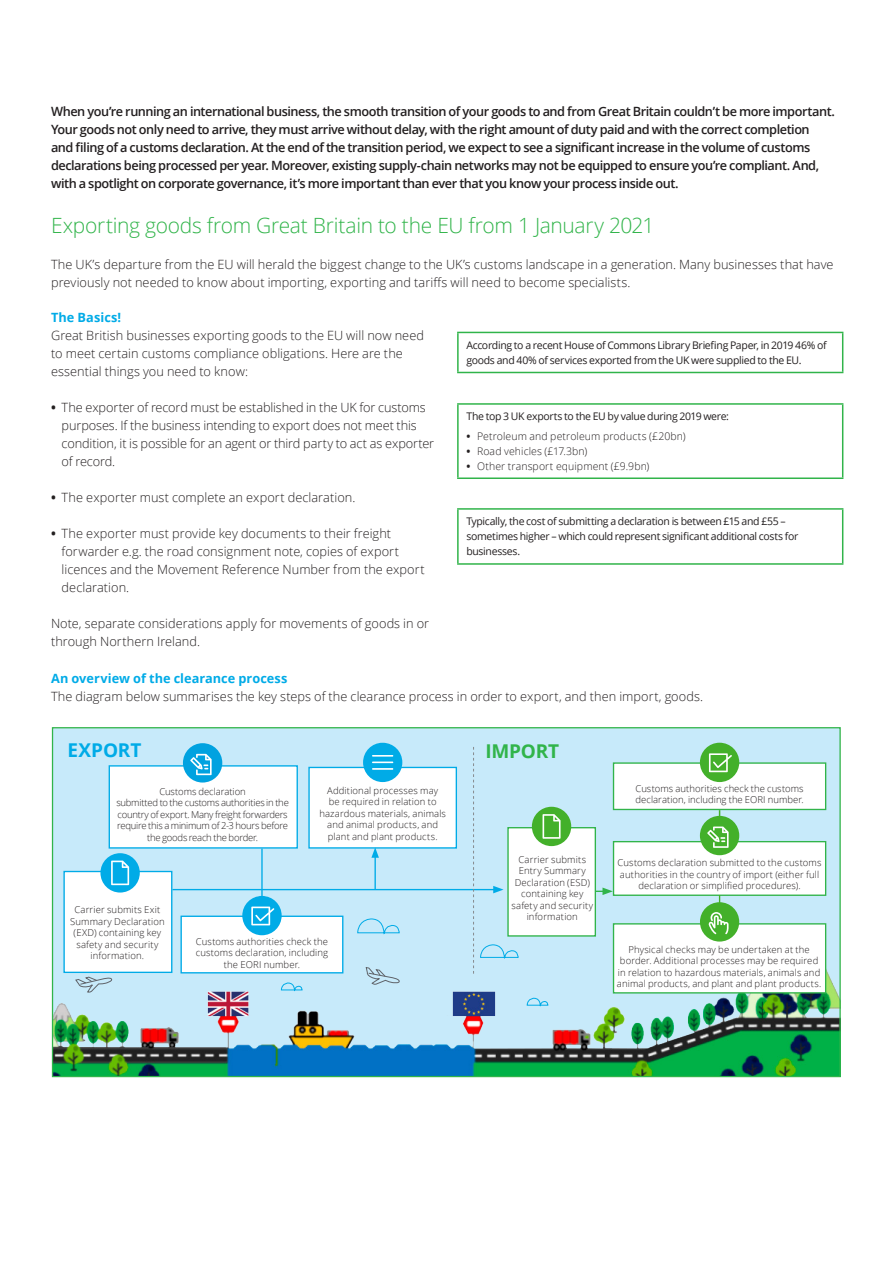
<style>
.page{position:relative;width:893px;height:1263px;background:#fff}
.page>*{position:absolute;margin:0;border:0;box-sizing:border-box;transform-origin:0 0}
.Introduction__14_18p{font:300 21px "Open Sans";letter-spacing:-.015em;color:#31b44a}
.Body_copy__8_5_12pt{font:700 19.05px "Open Sans";letter-spacing:-.005em;color:#00abe7}
.Body_copy__8_5_12pt-2{font:700 19.05px "Open Sans";letter-spacing:-.01em;color:#31b44a}
.Body_copy__8_5_12pt-3{font:300 12.75px/18px "Open Sans";color:#231f20}
.Body_copy__8_5_12pt-4{font:600 12.75px/18px "Open Sans";letter-spacing:-.035em;color:#231f20}
.Subhead_A__8_5_12pt{font:700 12.75px "Open Sans";letter-spacing:.005em;color:#00abe7}
.Body_copy__8_5_12pt-5{font:10.5px/15px "Open Sans";letter-spacing:-.03em;color:#231f20}
.t1{font:300 10.5px "Open Sans";letter-spacing:.01em;color:#231f20}
.Body_copy__8_5_12pt-6{font:300 9.45px/11.4px "Open Sans";letter-spacing:.015em;color:#231f20;text-align:center}
.Body_copy__8_5_12pt-7{font:300 9.45px/11.4px "Open Sans";letter-spacing:-.025em;color:#231f20;text-align:center}
.Body_copy__8_5_12pt-8{font:300 9.45px "Open Sans";letter-spacing:-.005em;color:#231f20}
.s1{font-weight:700}
</style>
<div class="page">
<div style="left:53px;top:728px;width:787px;height:348px;background:#c7eafa"></div>
<img style="left:54px;top:843px;width:785px;height:232px">
<div style="left:63px;top:871px;width:109px;height:102px;background:#fff;border:1px solid #00abe7"></div>
<svg style="left:100px;top:853px;width:40px;height:39px"></svg>
<div style="left:308px;top:767px;width:149px;height:82px;background:#fff;border:1px solid #00abe7"></div>
<div style="left:613px;top:923px;width:213px;height:70px;background:#fff;border:1px solid #31b44a"></div>
<div style="left:180px;top:915px;width:163px;height:58px;background:#fff;border:1px solid #00abe7"></div>
<svg style="left:242px;top:896px;width:40px;height:39px"></svg>
<div style="left:109px;top:765px;width:189px;height:84px;background:#fff;border:1px solid #00abe7"></div>
<hr style="left:172px;top:889px;width:324px;height:1px;background:#00abe7">
<svg style="left:493px;top:886px;width:11px;height:7px"></svg>
<hr style="left:374px;top:855px;width:2px;height:34px;background:#00abe7">
<svg style="left:371px;top:847px;width:8px;height:11px"></svg>
<div style="left:244px;top:864px;width:23px;height:13px;background:#c7eafa"></div>
<hr style="left:261px;top:849px;width:2px;height:55px;background:#00abe7">
<div style="left:613px;top:841px;width:213px;height:55px;background:#fff;border:1px solid #31b44a"></div>
<svg style="left:700px;top:810px;width:39px;height:45px"></svg>
<div style="left:507px;top:827px;width:89px;height:110px;background:#fff;border:1px solid #31b44a"></div>
<svg style="left:363px;top:743px;width:39px;height:39px"></svg>
<div style="left:613px;top:762px;width:213px;height:48px;background:#fff;border:1px solid #31b44a"></div>
<svg style="left:700px;top:743px;width:39px;height:39px"></svg>
<svg style="left:357px;top:919px;width:43px;height:20px"></svg>
<svg style="left:480px;top:945px;width:39px;height:18px"></svg>
<svg style="left:281px;top:983px;width:21px;height:10px"></svg>
<svg style="left:527px;top:998px;width:21px;height:10px"></svg>
<svg style="left:75px;top:976px;width:39px;height:17px"></svg>
<svg style="left:365px;top:967px;width:35px;height:18px"></svg>
<svg style="left:473px;top:747px;width:1px;height:227px"></svg>
<svg style="left:596px;top:887px;width:17px;height:8px"></svg>
<svg style="left:700px;top:895px;width:39px;height:46px"></svg>
<svg style="left:532px;top:807px;width:39px;height:39px"></svg>
<svg style="left:183px;top:743px;width:39px;height:39px"></svg>
<hr style="left:457px;top:332px;width:386px;height:1px;background:#31b44a">
<hr style="left:457px;top:333px;width:2px;height:39px;background:#31b44a">
<hr style="left:842px;top:333px;width:1px;height:39px;background:#31b44a">
<hr style="left:457px;top:372px;width:386px;height:1px;background:#31b44a">
<hr style="left:457px;top:403px;width:386px;height:2px;background:#31b44a">
<hr style="left:457px;top:405px;width:2px;height:72px;background:#31b44a">
<hr style="left:842px;top:405px;width:1px;height:72px;background:#31b44a">
<hr style="left:457px;top:477px;width:386px;height:2px;background:#31b44a">
<hr style="left:457px;top:508px;width:386px;height:2px;background:#31b44a">
<hr style="left:457px;top:510px;width:2px;height:53px;background:#31b44a">
<hr style="left:842px;top:510px;width:1px;height:53px;background:#31b44a">
<hr style="left:457px;top:563px;width:386px;height:2px;background:#31b44a">
<p class="Body_copy__8_5_12pt-4" style="left:51px;top:102px;width:786px">When you’re running an international business, the smooth transition of your goods to and from Great Britain couldn’t be more important.<br>Your goods not only need to arrive, they must arrive without delay, with the right amount of duty paid and with the correct completion and filing of a customs declaration. At the end of the transition period, we expect to see a significant increase in the volume of customs declarations being processed per year. Moreover, existing supply-chain networks may not be equipped to ensure you’re compliant. And, with a spotlight on corporate governance, it’s more important than ever that you know your process inside out.</p>
<p class="Introduction__14_18p" style="left:51px;top:211px;width:605px">Exporting goods from Great Britain to the EU from 1 January 2021</p>
<p class="Body_copy__8_5_12pt-3" style="left:51px;top:255px;width:784px">The UK’s departure from the EU will herald the biggest change to the UK’s customs landscape in a generation. Many businesses that have previously not needed to know about importing, exporting and tariffs will need to become specialists.</p>
<p class="Subhead_A__8_5_12pt" style="left:51px;top:309px;width:72px">The Basics!</p>
<p class="Body_copy__8_5_12pt-3" style="left:51px;top:326px;width:375px">Great British businesses exporting goods to the EU will now need to meet certain customs compliance obligations. Here are the essential things you need to know:</p>
<p class="Body_copy__8_5_12pt-3" style="left:62px;top:398px;width:374px;text-indent:-11px"><span class="s1">•</span> The exporter of record must be established in the UK for customs purposes. If the business intending to export does not meet this condition, it is possible for an agent or third party to act as exporter of record.</p>
<p class="Body_copy__8_5_12pt-3" style="left:51px;top:488px;width:306px"><span class="s1">•</span> The exporter must complete an export declaration.</p>
<p class="Body_copy__8_5_12pt-3" style="left:62px;top:524px;width:364px;text-indent:-11px"><span class="s1">•</span> The exporter must provide key documents to their freight forwarder e.g. the road consignment note, copies of export licences and the Movement Reference Number from the export declaration.</p>
<p class="Body_copy__8_5_12pt-3" style="left:51px;top:614px;width:380px">Note, separate considerations apply for movements of goods in or through Northern Ireland.</p>
<p class="Body_copy__8_5_12pt-5" style="left:466px;top:337px;width:362px">According to a recent House of Commons Library Briefing Paper, in 2019 46% of goods and 40% of services exported from the UK were supplied to the EU.</p>
<p class="Body_copy__8_5_12pt-5" style="left:466px;top:409px;width:264px">The top 3 UK exports to the EU by value during 2019 were:</p>
<p class="t1" style="left:466px;top:429px;width:221px"><span class="s1">•</span> Petroleum and petroleum products (£20bn)</p>
<p class="t1" style="left:466px;top:444px;width:123px"><span class="s1">•</span> Road vehicles (£17.3bn)</p>
<p class="t1" style="left:466px;top:459px;width:185px"><span class="s1">•</span> Other transport equipment (£9.9bn)</p>
<p class="Body_copy__8_5_12pt-5" style="left:466px;top:514px;width:334px">Typically, the cost of submitting a declaration is between £15 and £55 – sometimes higher – which could represent significant additional costs for businesses.</p>
<p class="Subhead_A__8_5_12pt" style="left:51px;top:669px;width:238px">An overview of the clearance process</p>
<p class="Body_copy__8_5_12pt-3" style="left:51px;top:687px;width:654px">The diagram below summarises the key steps of the clearance process in order to export, and then import, goods.</p>
<p class="Body_copy__8_5_12pt" style="left:67px;top:736px;width:75px">EXPORT</p>
<p class="Body_copy__8_5_12pt-2" style="left:485px;top:737px;width:75px">IMPORT</p>
<p class="Body_copy__8_5_12pt-8" style="left:159px;top:785px;width:88px">Customs declaration</p>
<p class="Body_copy__8_5_12pt-7" style="left:116px;top:797px;width:174px">submitted to the customs authorities in the country of export. Many freight forwarders require this a minimum of 2-3 hours before the goods reach the border.</p>
<p class="Body_copy__8_5_12pt-6" style="left:319px;top:785px;width:128px">Additional processes may<br>be required in relation to hazardous materials, animals and animal products, and plant and plant products.</p>
<p class="Body_copy__8_5_12pt-6" style="left:70px;top:904px;width:96px">Carrier submits Exit<br>Summary Declaration (EXD) containing key safety and security information.</p>
<p class="Body_copy__8_5_12pt-6" style="left:196px;top:935px;width:134px">Customs authorities check the customs declaration, including the EORI number.</p>
<p class="Body_copy__8_5_12pt-6" style="left:511px;top:853px;width:83px">Carrier submits<br>Entry Summary<br>Declaration (ESD) containing key safety and security information</p>
<p class="Body_copy__8_5_12pt-6" style="left:635px;top:782px;width:170px;text-align:left">Customs authorities check the customs declaration, including the EORI number.</p>
<p class="Body_copy__8_5_12pt-6" style="left:618px;top:857px;width:205px">Customs declaration submitted to the customs authorities in the country of import (either full declaration or simplified procedures).</p>
<p class="Body_copy__8_5_12pt-6" style="left:617px;top:944px;width:206px">Physical checks may be undertaken at the border. Additional processes may be required in relation to hazardous materials, animals and animal products, and plant and plant products.</p>
</div>
